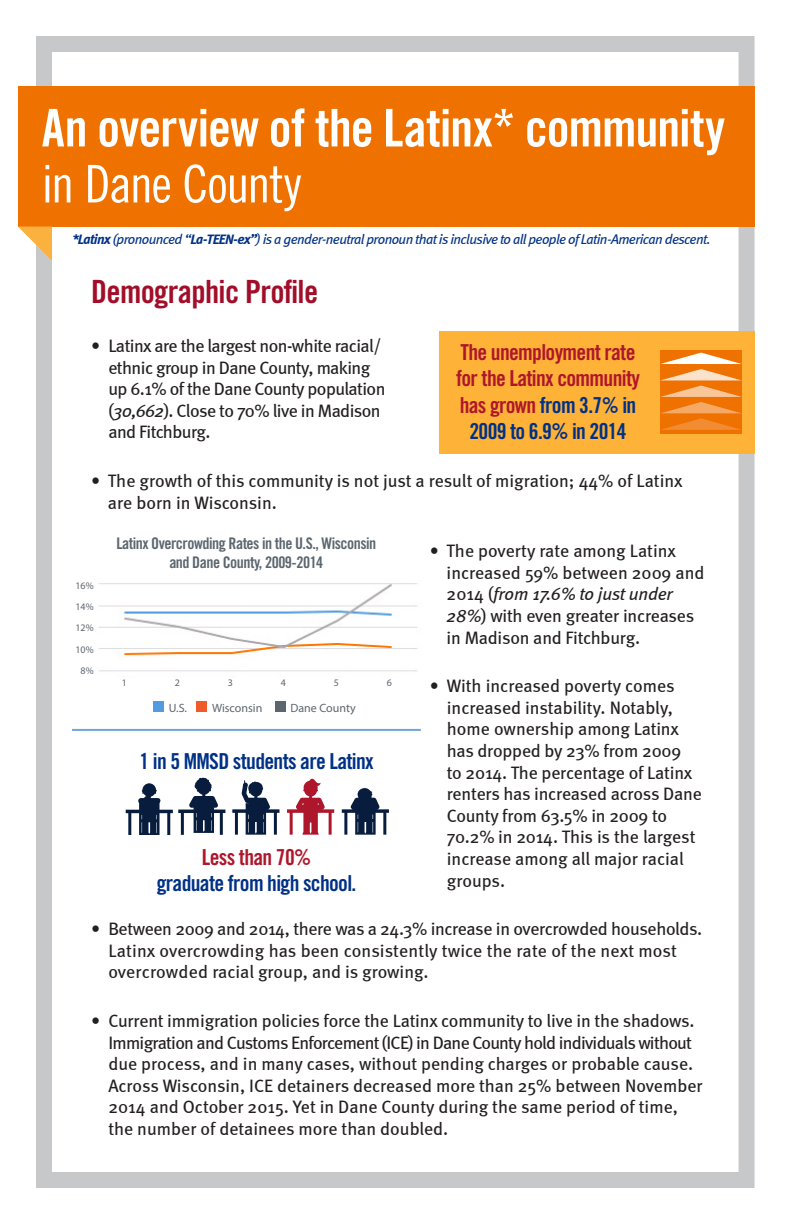
<style>
.page{position:relative;width:792px;height:1224px;background:#fff}
.page>*{position:absolute;margin:0;border:0;box-sizing:border-box;transform-origin:0 0}
.t1{font:52px/56px "Trade Gothic Bold Cond Twenty";letter-spacing:-.02em;color:#fff}
.t2{font:32px "Trade Gothic Bold Cond Twenty";letter-spacing:-.02em;color:#a20e29}
.t3{font:22px/26.4px "Trade Gothic Bold Cond Twenty";letter-spacing:-.03em;color:#ae172b;text-align:center}
.t4{font:22px/26.4px "Trade Gothic Bold Cond Twenty";letter-spacing:-.03em;color:#003186;text-align:center}
.t5{font:18px/21.6px "Meta";letter-spacing:-.01em;color:#231f20}
.t6{font:18px/21.6px "Meta";letter-spacing:-.03em;color:#231f20}
.t7{font:16px/19.2px "Trade Gothic Bold Cond Twenty";letter-spacing:-.03em;color:#5c666f;text-align:center}
.t8{font:italic 14px "Meta";letter-spacing:-.04em;color:#003186}
.t9{font:12px "Myriad Pro";color:#5c666f}
.t10{font:10px "Myriad Pro";color:#5c666f}
.s1{font-family:"Trade Gothic Cond Eighteen"}
.s2{font-weight:700}
.s3{font-style:italic}
.s4{color:#003186}
.s5{color:#ae172b}
</style>
<div class="page">
<div style="left:36px;top:36px;width:719px;height:1152px;border:16px solid #c7c8ca"></div>
<div style="left:439px;top:332px;width:316px;height:122px;background:#ffb238"></div>
<div style="left:660px;top:350px;width:82px;height:84px;background:#ef7100"></div>
<svg style="left:660px;top:353px;width:82px;height:27px"></svg>
<svg style="left:660px;top:386px;width:82px;height:44px"></svg>
<div style="left:18px;top:86px;width:737px;height:141px;background:#ef7100"></div>
<svg style="left:18px;top:227px;width:34px;height:34px"></svg>
<img style="left:98px;top:583px;width:320px;height:95px">
<div style="left:153px;top:701px;width:11px;height:11px;background:#529be0"></div>
<div style="left:196px;top:701px;width:11px;height:11px;background:#f15b2a"></div>
<div style="left:275px;top:701px;width:10px;height:11px;background:#5c666f"></div>
<hr style="left:72px;top:729px;width:349px;height:2px;background:#6ea4dd">
<svg style="left:232px;top:780px;width:47px;height:55px"></svg>
<svg style="left:287px;top:779px;width:47px;height:56px"></svg>
<svg style="left:342px;top:788px;width:47px;height:47px"></svg>
<svg style="left:126px;top:777px;width:99px;height:58px"></svg>
<p class="t1" style="left:42px;top:100px;width:685px">An overview of the Latinx* community <span class="s1">in Dane County</span></p>
<p class="t8" style="left:72px;top:231px;width:640px"><span class="s2">*Latinx</span> (pronounced “<span class="s2">La-TEEN-ex”</span>) is a gender-neutral pronoun that is inclusive to all people of Latin-American descent.</p>
<p class="t2" style="left:91px;top:273px;width:229px">Demographic Profile</p>
<p class="t6" style="left:108px;top:335px;width:279px;text-indent:-17px">• Latinx are the largest non-white racial/ ethnic group in Dane County, making up 6.1% of the Dane County population (<span class="s3">30,662</span>). Close to 70% live in Madison and Fitchburg.</p>
<p class="t5" style="left:108px;top:470px;width:576px;text-indent:-17px">• The growth of this community is not just a result of migration; 44% of Latinx are born in Wisconsin.</p>
<p class="t5" style="left:447px;top:540px;width:259px;text-indent:-17px">• The poverty rate among Latinx increased 59% between 2009 and<br>2014 (<span class="s3">from 17.6% to just under<br>28%</span>) with even greater increases in Madison and Fitchburg.</p>
<p class="t5" style="left:447px;top:675px;width:257px;text-indent:-17px">• With increased poverty comes increased instability. Notably, home ownership among Latinx has dropped by 23% from 2009<br>to 2014. The percentage of Latinx renters has increased across Dane<br>County from 63.5% in 2009 to<br>70.2% in 2014. This is the largest increase among all major racial groups.</p>
<p class="t5" style="left:108px;top:918px;width:595px;text-indent:-17px">• Between 2009 and 2014, there was a 24.3% increase in overcrowded households.<br>Latinx overcrowding has been consistently twice the rate of the next most overcrowded racial group, and is growing.</p>
<p class="t5" style="left:108px;top:1010px;width:596px;text-indent:-17px">• Current immigration policies force the Latinx community to live in the shadows.<br>Immigration and Customs Enforcement (ICE) in Dane County hold individuals without due process, and in many cases, without pending charges or probable cause.<br>Across Wisconsin, ICE detainers decreased more than 25% between November 2014 and October 2015. Yet in Dane County during the same period of time, the number of detainees more than doubled.</p>
<p class="t3" style="left:456px;top:339px;width:185px">The unemployment rate for the Latinx community has grown <span class="s4">from 3.7% in<br>2009 to 6.9% in 2014</span></p>
<p class="t7" style="left:116px;top:533px;width:261px">Latinx Overcrowding Rates in the U.S., Wisconsin and Dane County, 2009-2014</p>
<p class="t10" style="left:75px;top:579px;width:20px">16%</p>
<p class="t10" style="left:75px;top:600px;width:20px">14%</p>
<p class="t10" style="left:75px;top:622px;width:20px">12%</p>
<p class="t10" style="left:75px;top:643px;width:20px">10%</p>
<p class="t10" style="left:81px;top:664px;width:15px">8%</p>
<p class="t10" style="left:122px;top:676px;width:7px">1</p>
<p class="t10" style="left:175px;top:676px;width:7px">2</p>
<p class="t10" style="left:228px;top:676px;width:7px">3</p>
<p class="t10" style="left:281px;top:676px;width:7px">4</p>
<p class="t10" style="left:334px;top:676px;width:7px">5</p>
<p class="t10" style="left:387px;top:676px;width:7px">6</p>
<p class="t9" style="left:169px;top:701px;width:20px">U.S.</p>
<p class="t9" style="left:212px;top:701px;width:52px">Wisconsin</p>
<p class="t9" style="left:290px;top:701px;width:67px">Dane County</p>
<p class="t4" style="left:140px;top:747px;width:236px">1 in 5 MMSD students are Latinx</p>
<p class="t4" style="left:157px;top:844px;width:201px"><span class="s5">Less than 70%<br></span>graduate from high school.</p>
</div>
